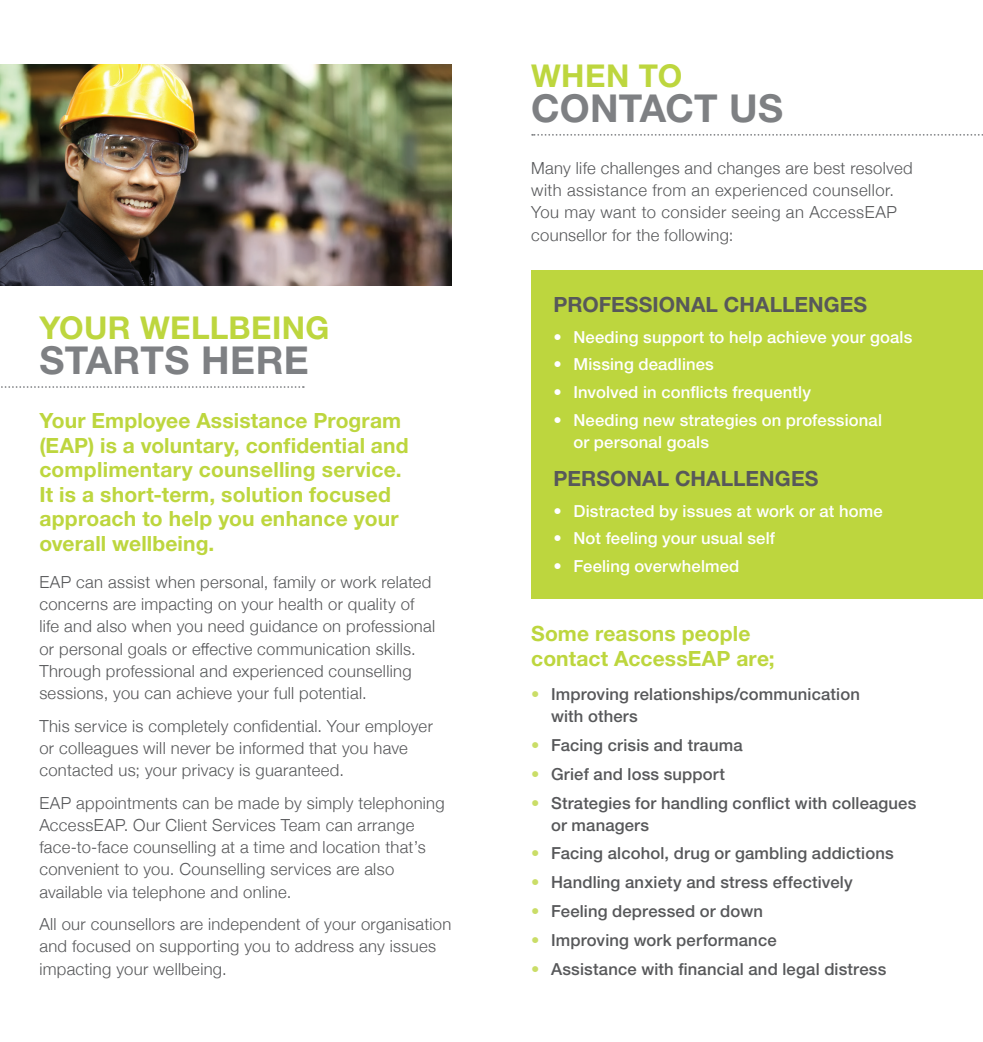
<style>
.page{position:relative;width:983px;height:1042px;background:#fff}
.page>*{position:absolute;margin:0;border:0;box-sizing:border-box;transform-origin:0 0}
.Body{font:700 38.5px "Helvetica Neue LT Std";letter-spacing:.01em;color:#7e8083}
.Body-2{font:700 31.5px "Helvetica Neue LT Std";letter-spacing:.01em;color:#bdd63e}
.Header_Green{font:700 21px/24.5px "Helvetica Neue LT Std";letter-spacing:.01em;color:#bdd63e}
.Header_Grey__All_Cap{font:700 21px "Helvetica Neue LT Std";letter-spacing:.005em;color:#57585a}
.Body-3{font:300 16.62px/22.4px "Helvetica Neue";letter-spacing:.02em;color:#57585a}
.t1{font:500 16.62px/21.9px "Helvetica Neue LT Std";letter-spacing:.01em;color:#57585a}
.t2{font:500 16.62px/21.9px "Helvetica Neue LT Std";letter-spacing:.01em;color:#fff}
.s1{color:#cadd67}
</style>
<div class="page">
<svg style="left:1px;top:386px;width:303px;height:2px"></svg>
<svg style="left:532px;top:134px;width:451px;height:2px"></svg>
<div style="left:531px;top:270px;width:451px;height:329px;background:#bdd63e"></div>
<img style="left:0;top:64px;width:451px;height:221px">
<p class="Body-2" style="left:39px;top:308px;width:291px">YOUR WELLBEING</p>
<p class="Body" style="left:39px;top:337px;width:271px">STARTS HERE</p>
<p class="Header_Green" style="left:39px;top:408px;width:371px">Your Employee Assistance Program (EAP) is a voluntary, confidential and complimentary counselling service.<br>It is a short-term, solution focused approach to help you enhance your overall wellbeing.</p>
<p class="Body-3" style="left:39px;top:570px;width:397px">EAP can assist when personal, family or work related concerns are impacting on your health or quality of life and also when you need guidance on professional or personal goals or effective communication skills.<br>Through professional and experienced counselling sessions, you can achieve your full potential.</p>
<p class="Body-3" style="left:39px;top:713px;width:395px">This service is completely confidential. Your employer or colleagues will never be informed that you have contacted us; your privacy is guaranteed.</p>
<p class="Body-3" style="left:39px;top:790px;width:407px">EAP appointments can be made by simply telephoning AccessEAP. Our Client Services Team can arrange face-to-face counselling at a time and location that’s convenient to you. Counselling services are also available via telephone and online.</p>
<p class="Body-3" style="left:39px;top:912px;width:413px">All our counsellors are independent of your organisation and focused on supporting you to address any issues impacting your wellbeing.</p>
<p class="Body-2" style="left:531px;top:57px;width:153px">WHEN TO</p>
<p class="Body" style="left:531px;top:85px;width:253px">CONTACT US</p>
<p class="Body-3" style="left:531px;top:156px;width:383px">Many life challenges and changes are best resolved with assistance from an experienced counsellor.<br>You may want to consider seeing an AccessEAP counsellor for the following:</p>
<p class="Header_Grey__All_Cap" style="left:553px;top:292px;width:315px">PROFESSIONAL CHALLENGES</p>
<p class="t2" style="left:553px;top:325px;width:360px">• Needing support to help achieve your goals</p>
<p class="t2" style="left:553px;top:353px;width:162px">• Missing deadlines</p>
<p class="t2" style="left:553px;top:381px;width:259px">• Involved in conflicts frequently</p>
<p class="t2" style="left:573px;top:409px;width:310px;text-indent:-20px">• Needing new strategies on professional or personal goals</p>
<p class="Header_Grey__All_Cap" style="left:553px;top:466px;width:266px">PERSONAL CHALLENGES</p>
<p class="t2" style="left:553px;top:499px;width:330px">• Distracted by issues at work or at home</p>
<p class="t2" style="left:553px;top:527px;width:223px">• Not feeling your usual self</p>
<p class="t2" style="left:553px;top:555px;width:187px">• Feeling overwhelmed</p>
<p class="Header_Green" style="left:531px;top:621px;width:245px">Some reasons people contact AccessEAP are;</p>
<p class="t1" style="left:551px;top:683px;width:310px;text-indent:-20px"><span class="s1">•</span> Improving relationships/communication with others</p>
<p class="t1" style="left:531px;top:734px;width:213px"><span class="s1">•</span> Facing crisis and trauma</p>
<p class="t1" style="left:531px;top:763px;width:195px"><span class="s1">•</span> Grief and loss support</p>
<p class="t1" style="left:551px;top:791px;width:367px;text-indent:-20px"><span class="s1">•</span> Strategies for handling conflict with colleagues or managers</p>
<p class="t1" style="left:531px;top:842px;width:364px"><span class="s1">•</span> Facing alcohol, drug or gambling addictions</p>
<p class="t1" style="left:531px;top:871px;width:323px"><span class="s1">•</span> Handling anxiety and stress effectively</p>
<p class="t1" style="left:531px;top:900px;width:233px"><span class="s1">•</span> Feeling depressed or down</p>
<p class="t1" style="left:531px;top:929px;width:247px"><span class="s1">•</span> Improving work performance</p>
<p class="t1" style="left:531px;top:957px;width:356px"><span class="s1">•</span> Assistance with financial and legal distress</p>
</div>
